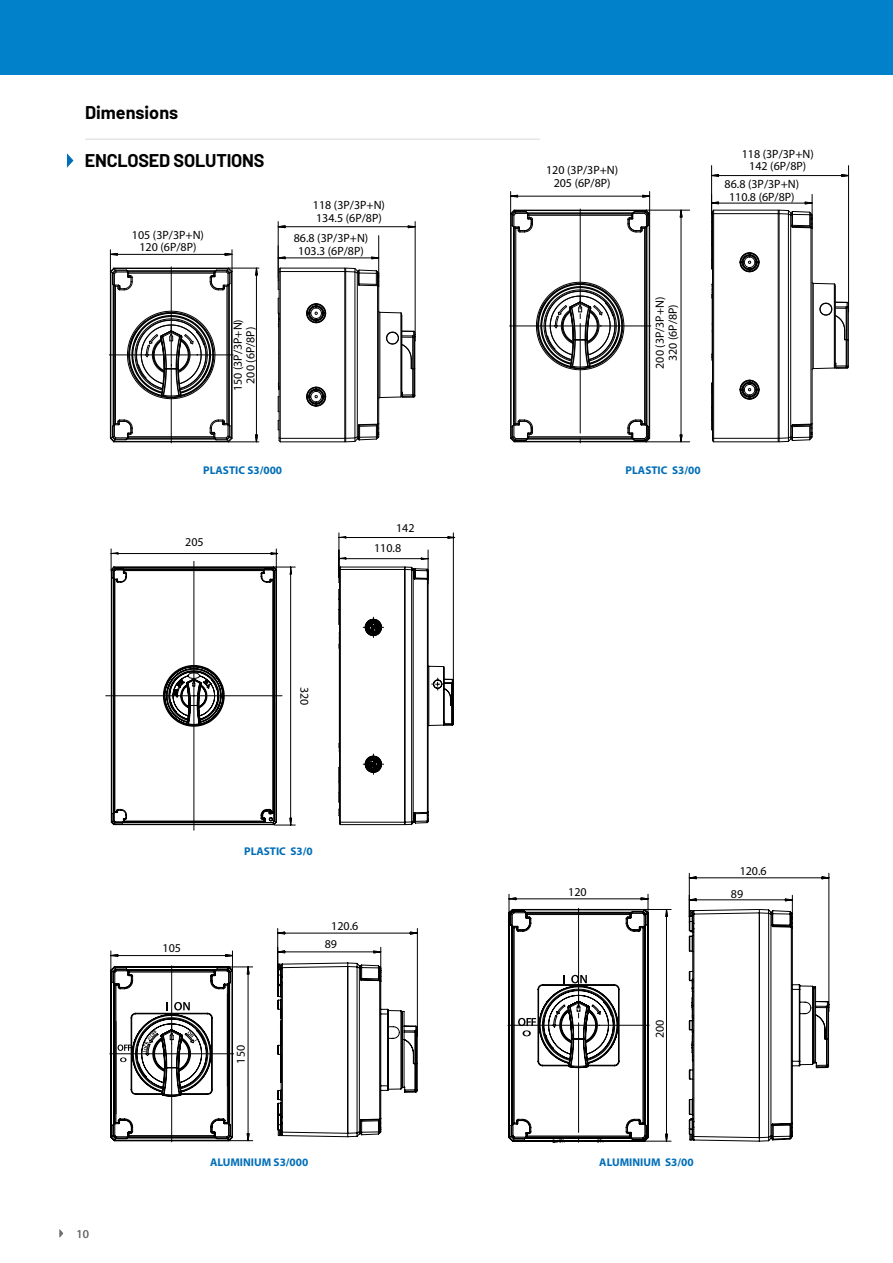
<style>
.page{position:relative;width:893px;height:1263px;background:#fff}
.page>*{position:absolute;margin:0;border:0;box-sizing:border-box;transform-origin:0 0}
.t1{font:700 18px "Barlow";letter-spacing:-.01em;color:#000}
.t2{font:12px/12.8px "Myriad Pro";color:#000;text-align:center}
.t3{font:12px/12.8px "Myriad Pro";color:#020203;text-align:center}
.t4{font:12px "Myriad Pro";color:#706f6f}
.t5{font:700 11.25px "Myriad Pro";color:#006eb7}
</style>
<div class="page">
<hr style="left:256px;top:268px;width:1px;height:174px;background:#000">
<hr style="left:229px;top:441px;width:30px;height:1px;background:#000">
<hr style="left:229px;top:268px;width:30px;height:1px;background:#000">
<hr style="left:278px;top:226px;width:137px;height:1px;background:#000">
<hr style="left:278px;top:222px;width:1px;height:56px;background:#000">
<hr style="left:415px;top:222px;width:1px;height:112px;background:#000">
<hr style="left:278px;top:257px;width:101px;height:1px;background:#000">
<hr style="left:278px;top:246px;width:1px;height:34px;background:#000">
<hr style="left:378px;top:236px;width:1px;height:50px;background:#000">
<hr style="left:400px;top:313px;width:1px;height:84px;background:#000">
<hr style="left:379px;top:312px;width:1px;height:86px;background:#000">
<hr style="left:278px;top:321px;width:1px;height:65px;background:#000">
<hr style="left:280px;top:268px;width:65px;height:1px;background:#000">
<hr style="left:280px;top:441px;width:65px;height:1px;background:#000">
<svg style="left:278px;top:267px;width:3px;height:5px"></svg>
<hr style="left:279px;top:272px;width:1px;height:166px;background:#000">
<svg style="left:278px;top:437px;width:3px;height:6px"></svg>
<svg style="left:306px;top:303px;width:21px;height:21px"></svg>
<svg style="left:306px;top:386px;width:21px;height:21px"></svg>
<hr style="left:280px;top:438px;width:65px;height:1px;background:#000">
<hr style="left:344px;top:272px;width:1px;height:166px;background:#000">
<hr style="left:280px;top:271px;width:65px;height:1px;background:#000">
<hr style="left:280px;top:272px;width:1px;height:166px;background:#000">
<hr style="left:401px;top:316px;width:1px;height:78px;background:#000">
<hr style="left:378px;top:286px;width:1px;height:138px;background:#000">
<hr style="left:377px;top:286px;width:1px;height:138px;background:#000">
<hr style="left:357px;top:273px;width:1px;height:164px;background:#000">
<hr style="left:354px;top:272px;width:1px;height:166px;background:#000">
<svg style="left:344px;top:267px;width:36px;height:20px"></svg>
<hr style="left:345px;top:272px;width:1px;height:166px;background:#000">
<svg style="left:278px;top:298px;width:2px;height:29px"></svg>
<svg style="left:278px;top:396px;width:1px;height:16px"></svg>
<svg style="left:378px;top:310px;width:24px;height:6px"></svg>
<svg style="left:344px;top:423px;width:36px;height:20px"></svg>
<svg style="left:378px;top:330px;width:38px;height:69px"></svg>
<svg style="left:109px;top:250px;width:124px;height:193px"></svg>
<svg style="left:254px;top:434px;width:4px;height:9px"></svg>
<svg style="left:254px;top:267px;width:4px;height:9px"></svg>
<svg style="left:277px;top:225px;width:9px;height:4px"></svg>
<svg style="left:407px;top:225px;width:9px;height:4px"></svg>
<svg style="left:277px;top:256px;width:9px;height:4px"></svg>
<svg style="left:371px;top:256px;width:9px;height:4px"></svg>
<svg style="left:110px;top:928px;width:308px;height:214px"></svg>
<svg style="left:278px;top:932px;width:139px;height:21px"></svg>
<svg style="left:110px;top:954px;width:140px;height:188px"></svg>
<svg style="left:277px;top:566px;width:177px;height:260px"></svg>
<svg style="left:110px;top:566px;width:167px;height:260px"></svg>
<svg style="left:111px;top:553px;width:167px;height:1px"></svg>
<svg style="left:290px;top:567px;width:2px;height:258px"></svg>
<svg style="left:339px;top:536px;width:116px;height:23px"></svg>
<svg style="left:508px;top:872px;width:322px;height:270px"></svg>
<hr style="left:681px;top:210px;width:1px;height:232px;background:#000">
<hr style="left:646px;top:441px;width:44px;height:1px;background:#000">
<hr style="left:646px;top:210px;width:44px;height:1px;background:#000">
<hr style="left:712px;top:175px;width:136px;height:1px;background:#000">
<hr style="left:848px;top:166px;width:1px;height:139px;background:#000">
<hr style="left:711px;top:166px;width:1px;height:49px;background:#000">
<hr style="left:712px;top:203px;width:100px;height:1px;background:#000">
<hr style="left:812px;top:194px;width:1px;height:34px;background:#000">
<hr style="left:834px;top:284px;width:1px;height:84px;background:#000">
<hr style="left:813px;top:283px;width:1px;height:86px;background:#000">
<hr style="left:714px;top:441px;width:64px;height:1px;background:#000">
<hr style="left:712px;top:214px;width:1px;height:224px;background:#000">
<svg style="left:712px;top:437px;width:3px;height:6px"></svg>
<hr style="left:714px;top:210px;width:64px;height:1px;background:#000">
<hr style="left:778px;top:214px;width:1px;height:224px;background:#000">
<svg style="left:739px;top:379px;width:21px;height:21px"></svg>
<hr style="left:714px;top:438px;width:64px;height:1px;background:#000">
<hr style="left:714px;top:213px;width:64px;height:1px;background:#000">
<hr style="left:713px;top:214px;width:1px;height:224px;background:#000">
<svg style="left:739px;top:252px;width:21px;height:21px"></svg>
<hr style="left:835px;top:287px;width:1px;height:78px;background:#000">
<hr style="left:812px;top:228px;width:1px;height:196px;background:#000">
<hr style="left:810px;top:228px;width:1px;height:196px;background:#000">
<hr style="left:790px;top:215px;width:1px;height:222px;background:#000">
<hr style="left:788px;top:214px;width:1px;height:224px;background:#000">
<hr style="left:779px;top:214px;width:1px;height:224px;background:#000">
<svg style="left:711px;top:284px;width:1px;height:14px"></svg>
<svg style="left:711px;top:382px;width:1px;height:48px"></svg>
<svg style="left:811px;top:281px;width:25px;height:6px"></svg>
<svg style="left:778px;top:422px;width:35px;height:21px"></svg>
<svg style="left:811px;top:301px;width:38px;height:70px"></svg>
<svg style="left:509px;top:191px;width:142px;height:252px"></svg>
<svg style="left:679px;top:434px;width:4px;height:9px"></svg>
<svg style="left:679px;top:209px;width:4px;height:9px"></svg>
<svg style="left:841px;top:174px;width:8px;height:3px"></svg>
<svg style="left:711px;top:174px;width:8px;height:3px"></svg>
<svg style="left:778px;top:201px;width:35px;height:28px"></svg>
<svg style="left:711px;top:194px;width:8px;height:76px"></svg>
<div style="left:0;top:0;width:893px;height:74px;background:#0081c9"></div>
<svg style="left:60px;top:1230px;width:3px;height:7px"></svg>
<hr style="left:85px;top:139px;width:455px;height:1px;background:#dadada">
<svg style="left:67px;top:153px;width:6px;height:15px"></svg>
<h1 class="t1" style="left:85px;top:101px;width:95px">Dimensions</h1>
<h1 class="t1" style="left:85px;top:149px;width:181px">ENCLOSED SOLUTIONS</h1>
<p class="t3" style="left:132px;top:228px;width:74px">105 (3P/3P+N)<br>120 (6P/8P)</p>
<p class="t2" style="left:232px;top:391px;width:74px;rotate:-90deg">150 (3P/3P+N)<br>200 (6P/8P)</p>
<p class="t2" style="left:313px;top:199px;width:74px;text-align:left">118 (3P/3P+N)<br>134.5 (6P/8P)</p>
<p class="t2" style="left:294px;top:232px;width:76px">86.8 (3P/3P+N)<br>103.3 (6P/8P)</p>
<p class="t2" style="left:546px;top:164px;width:74px">120 (3P/3P+N)<br>205 (6P/8P)</p>
<p class="t2" style="left:654px;top:369px;width:74px;rotate:-90deg">200 (3P/3P+N)<br>320 (6P/8P)</p>
<p class="t2" style="left:742px;top:147px;width:74px">118 (3P/3P+N)<br>142 (6P/8P)</p>
<p class="t2" style="left:725px;top:178px;width:76px">86.8 (3P/3P+N)<br>110.8 (6P/8P)</p>
<p class="t5" style="left:203px;top:464px;width:80px">PLASTIC S3/000</p>
<p class="t5" style="left:626px;top:464px;width:76px">PLASTIC S3/00</p>
<p class="t2" style="left:185px;top:535px;width:20px">205</p>
<p class="t2" style="left:396px;top:521px;width:20px">142</p>
<p class="t2" style="left:374px;top:542px;width:29px">110.8</p>
<p class="t2" style="left:311px;top:687px;width:20px;rotate:90deg">320</p>
<p class="t5" style="left:244px;top:845px;width:70px">PLASTIC S3/0</p>
<p class="t2" style="left:740px;top:865px;width:29px">120.6</p>
<p class="t4" style="left:77px;top:1227px;width:14px">10</p>
<p class="t2" style="left:163px;top:941px;width:20px">105</p>
<p class="t2" style="left:235px;top:1063px;width:20px;rotate:-90deg">150</p>
<p class="t2" style="left:325px;top:917px;width:35px;line-height:18.6px;text-align:left;text-indent:7px">120.6<br>89</p>
<p class="t2" style="left:568px;top:885px;width:20px">120</p>
<p class="t2" style="left:731px;top:888px;width:14px">89</p>
<p class="t2" style="left:654px;top:1038px;width:20px;rotate:-90deg">200</p>
<p class="t5" style="left:210px;top:1156px;width:100px">ALUMINIUM S3/000</p>
<p class="t5" style="left:599px;top:1156px;width:96px">ALUMINIUM S3/00</p>
</div>
